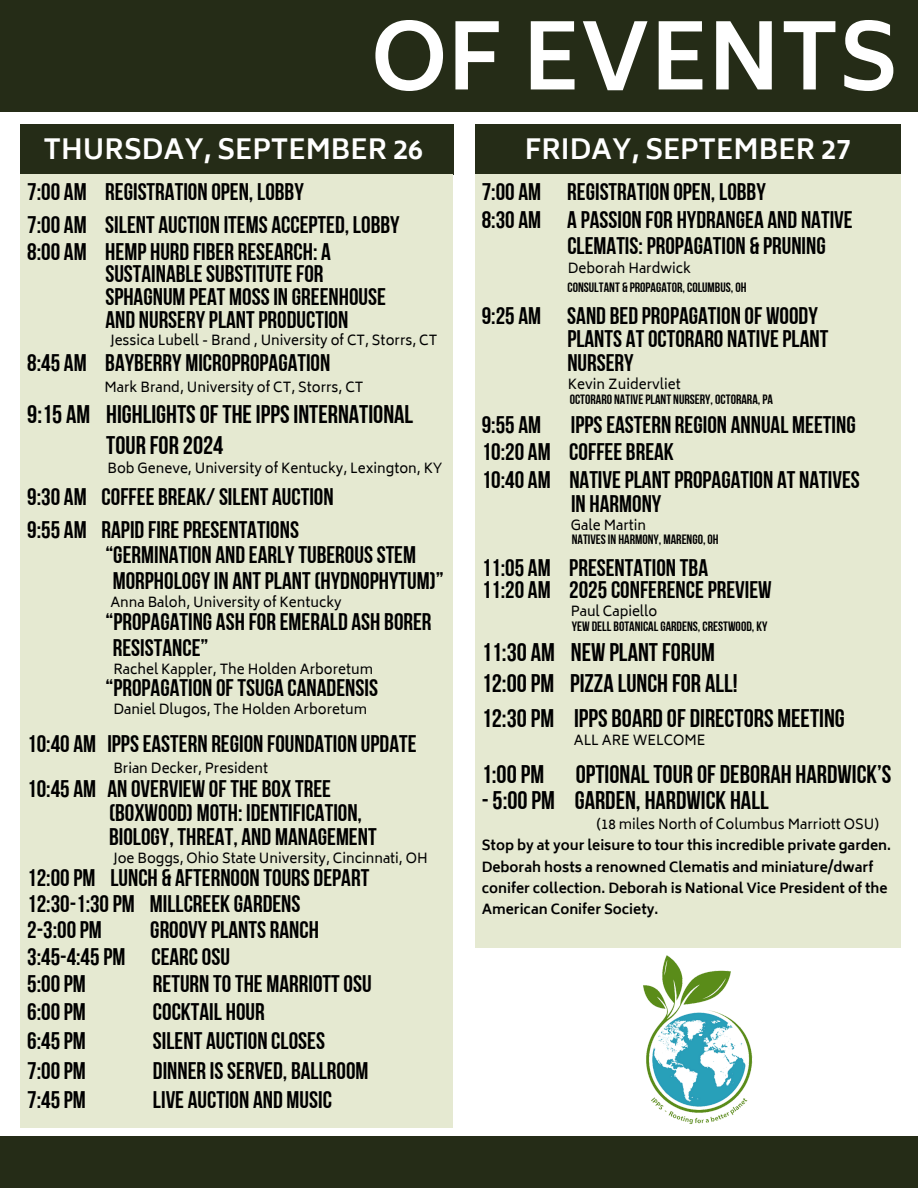
<style>
.page{position:relative;width:918px;height:1188px;background:#fff}
.page>*{position:absolute;margin:0;border:0;box-sizing:border-box;transform-origin:0 0}
.t1{font:700 90px "Biryani";color:#fff}
.t2{font:700 27px "Biryani";color:#fff}
.t3{font:25.5px/31.5px "Bebas Neue Cyrillic";color:#000}
.t4{font:24px/25.8px "Bebas Neue Cyrillic";color:#000}
.t5{font:13.5px "Biryani";color:#000}
.t6{font:700 13.5px/21.3px "Biryani";color:#000}
.t7{font:13.5px/14.7px "Bebas Neue Cyrillic";color:#000}
.s1{font-family:"Biryani"}
</style>
<div class="page">
<div style="left:0;top:0;width:918px;height:111px;background:#252c17"></div>
<div style="left:20px;top:124px;width:433px;height:50px;background:#252c17"></div>
<div style="left:20px;top:174px;width:433px;height:954px;background:#e5e9d1"></div>
<div style="left:475px;top:124px;width:426px;height:50px;background:#252c17"></div>
<div style="left:475px;top:174px;width:426px;height:774px;background:#e5e9d1"></div>
<div style="left:0;top:1137px;width:918px;height:51px;background:#252c17"></div>
<img style="left:643px;top:955px;width:110px;height:169px">
<h1 class="t1" style="left:371px;top:6px;width:528px">OF EVENTS</h1>
<h4 class="t2" style="left:44px;top:134px;width:381px">THURSDAY, SEPTEMBER 26</h4>
<h4 class="t2" style="left:525px;top:134px;width:328px">FRIDAY, SEPTEMBER 27</h4>
<p class="t4" style="left:482px;top:180px;width:372px;line-height:28.2px">7:00 AM REGISTRATION OPEN, LOBBY<br>8:30 AM A PASSION FOR HYDRANGEA AND NATIVE</p>
<p class="t4" style="left:567px;top:235px;width:260px">CLEMATIS: PROPAGATION &amp; PRUNING</p>
<p class="t5" style="left:568px;top:261px;width:125px">Deborah Hardwick</p>
<p class="t7" style="left:568px;top:282px;width:180px">CONSULTANT &amp; PROPAGATOR,COLUMBUS,OH</p>
<p class="t4" style="left:482px;top:305px;width:338px">9:25 AM SAND BED PROPAGATION OF WOODY</p>
<p class="t4" style="left:567px;top:329px;width:263px">PLANTS ATOCTORARO NATIVEPLANT</p>
<p class="t4" style="left:567px;top:352px;width:68px">NURSERY</p>
<p class="t5" style="left:568px;top:377px;width:114px">Kevin Zuidervliet</p>
<h4 class="t7" style="left:570px;top:393px;width:205px">OCTORARO NATIVE PLANT NURSERY,OCTORARA,PA</h4>
<p class="t4" style="left:482px;top:413px;width:380px;line-height:27.6px">9:55 AM IPPSEASTERN REGION ANNUAL MEETING<br>10:20 AM COFFEE BREAK<br>10:40 AM NATIVEPLANTPROPAGATION AT NATIVES</p>
<p class="t4" style="left:571px;top:493px;width:92px">IN HARMONY</p>
<p class="t7" style="left:571px;top:519px;width:149px"><span class="s1">Gale Martin<br></span>NATIVES IN HARMONY, MARENGO,OH</p>
<p class="t4" style="left:482px;top:557px;width:228px">11:05 AM PRESENTATION TBA</p>
<p class="t4" style="left:482px;top:579px;width:291px">11:20 AM 2025CONFERENCEPREVIEW</p>
<p class="t5" style="left:571px;top:604px;width:88px">Paul Capiello</p>
<h3 class="t7" style="left:572px;top:620px;width:197px">YEW DELL BOTANICALGARDENS,CRESTWOOD, KY</h3>
<p class="t3" style="left:482px;top:640px;width:257px;line-height:30.3px">11:30 AM NEW PLANTFORUM<br>12:00PM PIZZA LUNCH FOR ALL!</p>
<p class="t3" style="left:482px;top:704px;width:365px">12:30PM IPPS BOARD OF DIRECTORS MEETING</p>
<p class="t5" style="left:574px;top:732px;width:133px">ALL ARE WELCOME</p>
<p class="t3" style="left:482px;top:761px;width:411px">1:00PM OPTIONALTOUR OF DEBORAH HARDWICK’S</p>
<p class="t3" style="left:482px;top:787px;width:288px">-5:00PM GARDEN, HARDWICK HALL</p>
<p class="t5" style="left:597px;top:816px;width:284px">(18 miles North of Columbus Marriott OSU)</p>
<p class="t6" style="left:482px;top:835px;width:411px">Stop by at your leisure to tour this incredible private garden.<br>Deborah hosts a renowned Clematis and miniature/dwarf conifer collection. Deborah is National Vice President of the American Conifer Society.</p>
<h2 class="t4" style="left:27px;top:178px;width:374px;line-height:32.7px">7:00 AM REGISTRATION OPEN, LOBBY<br>7:00 AM SILENT AUCTION ITEMS ACCEPTED, LOBBY</h2>
<h2 class="t4" style="left:105px;top:242px;width:282px;line-height:22.8px;text-indent:-78px">8:00 AM HEMP HURD FIBER RESEARCH: A<br>SUSTAINABLESUBSTITUTEFOR<br>SPHAGNUM PEAT MOSSIN GREENHOUSE<br>AND NURSERYPLANTPRODUCTION</h2>
<h2 class="t5" style="left:110px;top:333px;width:328px">Jessica Lubell - Brand , University of CT, Storrs, CT</h2>
<h2 class="t4" style="left:27px;top:352px;width:305px">8:45 AM BAYBERRY MICROPROPAGATION</h2>
<h2 class="t5" style="left:104px;top:380px;width:261px">Mark Brand, University of CT, Storrs, CT</h2>
<h2 class="t3" style="left:106px;top:401px;width:309px;text-indent:-79px">9:15 AM HIGHLIGHTSOFTHEIPPSINTERNATIONAL<br>TOUR FOR 2024</h2>
<h2 class="t5" style="left:107px;top:461px;width:337px">Bob Geneve, University of Kentucky, Lexington, KY</h2>
<h2 class="t4" style="left:27px;top:483px;width:308px;line-height:32.7px">9:30 AM COFFEE BREAK/SILENT AUCTION<br>9:55 AM RAPID FIREPRESENTATIONS</h2>
<h2 class="t4" style="left:113px;top:545px;width:332px;text-indent:-7px">“GERMINATION AND EARLYTUBEROUSSTEM<br>MORPHOLOGYIN ANTPLANT(HYDNOPHYTUM)”</h2>
<h2 class="t5" style="left:110px;top:595px;width:233px">Anna Baloh, University of Kentucky</h2>
<h2 class="t4" style="left:113px;top:611px;width:320px;text-indent:-7px">“PROPAGATING ASH FOR EMERALD ASH BORER<br>RESISTANCE”</h2>
<h2 class="t5" style="left:113px;top:661px;width:261px">Rachel Kappler, The Holden Arboretum</h2>
<h2 class="t4" style="left:105px;top:677px;width:274px">“PROPAGATION OFTSUGA CANADENSIS</h2>
<h2 class="t5" style="left:113px;top:702px;width:255px">Daniel Dlugos, The Holden Arboretum</h2>
<h2 class="t4" style="left:27px;top:734px;width:391px">10:40 AM IPPSEASTERN REGION FOUNDATION UPDATE</h2>
<h2 class="t5" style="left:113px;top:760px;width:156px">Brian Decker, President</h2>
<h2 class="t4" style="left:109px;top:780px;width:269px;line-height:23.7px;text-indent:-82px">10:45 AM AN OVERVIEW OFTHE BOX TREE (BOXWOOD) MOTH: IDENTIFICATION,<br>BIOLOGY, THREAT, AND MANAGEMENT</h2>
<h2 class="t5" style="left:113px;top:850px;width:316px">Joe Boggs, Ohio State University, Cincinnati, OH</h2>
<h2 class="t4" style="left:27px;top:867px;width:344px">12:00PM LUNCH &amp; AFTERNOON TOURS DEPART<br>12:30-1:30PM MILLCREEK GARDENS<br>2-3:00PM</h2>
<h2 class="t4" style="left:27px;top:919px;width:293px;line-height:27px;text-indent:123px">GROOVYPLANTS RANCH<br>3:45-4:45PM CEARCOSU<br>5:00PM</h2>
<h2 class="t4" style="left:153px;top:973px;width:220px">RETURN TOTHE MARRIOTTOSU</h2>
<h2 class="t4" style="left:27px;top:1001px;width:60px">6:00PM</h2>
<h2 class="t4" style="left:153px;top:1001px;width:113px">COCKTAIL HOUR</h2>
<h2 class="t4" style="left:27px;top:1031px;width:60px">6:45PM</h2>
<h2 class="t4" style="left:153px;top:1031px;width:174px">SILENT AUCTION CLOSES</h2>
<h2 class="t4" style="left:27px;top:1060px;width:60px">7:00PM</h2>
<h2 class="t4" style="left:153px;top:1060px;width:217px">DINNER ISSERVED, BALLROOM</h2>
<h2 class="t4" style="left:27px;top:1089px;width:60px">7:45PM</h2>
<h2 class="t4" style="left:153px;top:1089px;width:181px">LIVE AUCTION AND MUSIC</h2>
</div>
